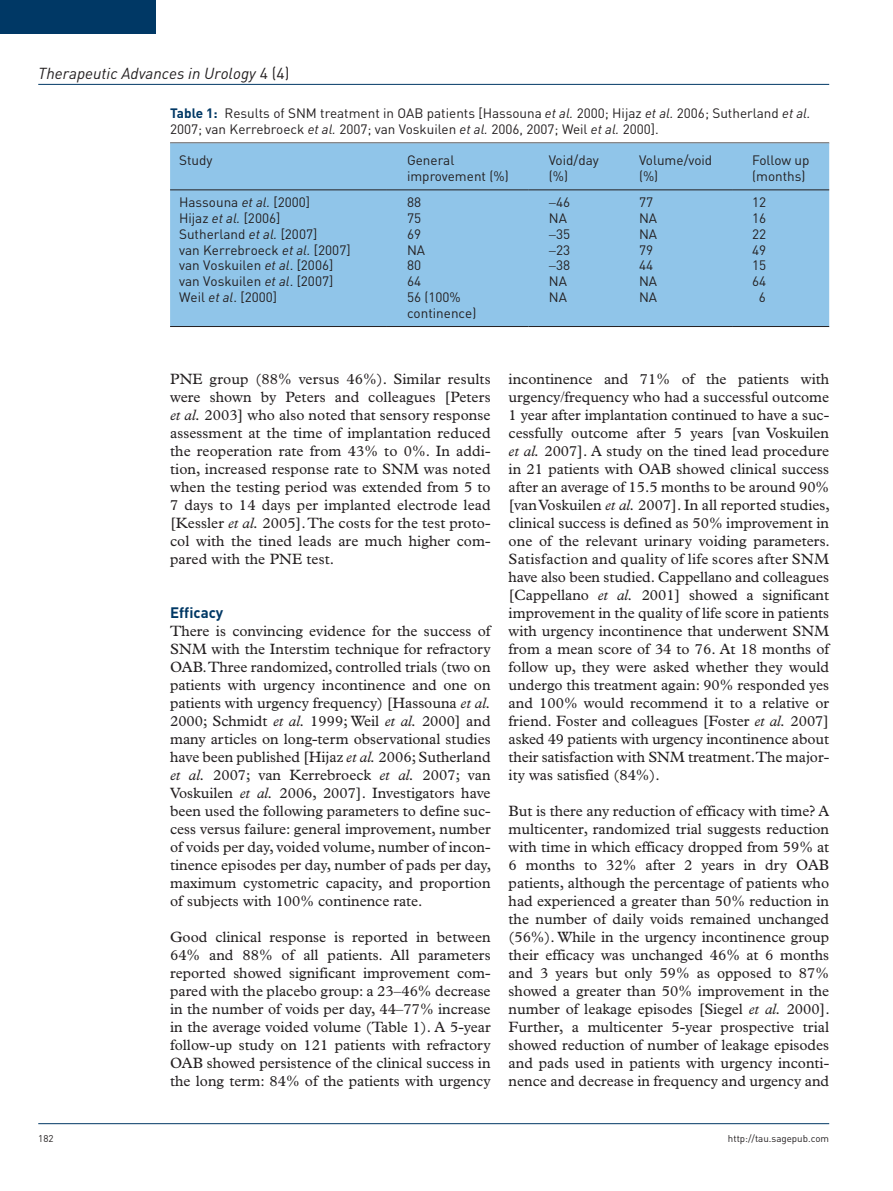
<style>
.page{position:relative;width:893px;height:1191px;background:#fff}
.page>*{position:absolute;margin:0;border:0;box-sizing:border-box;transform-origin:0 0}
.t1{font:italic 15.75px "DIN";color:#231f20}
.t2{font:15px/18px "Plantin";color:#231f20;text-align:justify}
.t3{font:700 15px "DIN";color:#003865}
.t4{font:13.5px/15.8px "DIN";color:#231f20}
.t5{font:9.75px "DIN";color:#231f20}
.s1{font-style:normal}
.s2{font-weight:700;color:#003865}
.s3{font-style:italic}
</style>
<div class="page">
<hr style="left:38px;top:84px;width:791px;height:1px;background:#003865">
<hr style="left:38px;top:1123px;width:791px;height:1px;background:#003865">
<div style="left:0;top:0;width:155px;height:34px;background:#003865"></div>
<div style="left:170px;top:143px;width:659px;height:183px;background:#90c5e9"></div>
<hr style="left:170px;top:189px;width:217px;height:1px;background:#231f20">
<hr style="left:387px;top:189px;width:142px;height:1px;background:#231f20">
<hr style="left:529px;top:189px;width:90px;height:1px;background:#231f20">
<hr style="left:619px;top:189px;width:113px;height:1px;background:#231f20">
<hr style="left:732px;top:189px;width:97px;height:1px;background:#231f20">
<hr style="left:170px;top:326px;width:217px;height:1px;background:#231f20">
<hr style="left:387px;top:326px;width:142px;height:1px;background:#231f20">
<hr style="left:529px;top:326px;width:90px;height:1px;background:#231f20">
<hr style="left:619px;top:326px;width:113px;height:1px;background:#231f20">
<hr style="left:732px;top:326px;width:97px;height:1px;background:#231f20">
<p class="t1" style="left:38px;top:63px;width:253px">Therapeutic Advances in Urology <span class="s1">4 (4)</span></p>
<p class="t4" style="left:170px;top:105px;width:642px"><span class="s2">Table 1:</span> Results of SNM treatment in OAB patients [Hassouna <span class="s3">et al.</span> 2000; Hijaz <span class="s3">et al.</span> 2006; Sutherland <span class="s3">et al.<br></span>2007; van Kerrebroeck <span class="s3">et al.</span> 2007; van Voskuilen <span class="s3">et al.</span> 2006, 2007; Weil <span class="s3">et al.</span> 2000].</p>
<p class="t4" style="left:179px;top:152px;width:35px">Study</p>
<p class="t4" style="left:407px;top:152px;width:103px">General improvement (%)</p>
<p class="t4" style="left:549px;top:152px;width:52px">Void/day (%)</p>
<p class="t4" style="left:639px;top:152px;width:75px">Volume/void (%)</p>
<p class="t4" style="left:752px;top:152px;width:59px">Follow up (months)</p>
<p class="t4" style="left:179px;top:194px;width:173px">Hassouna <span class="s3">et al.</span> [2000]<br>Hijaz <span class="s3">et al.</span> [2006]<br>Sutherland <span class="s3">et al.</span> [2007]<br>van Kerrebroeck <span class="s3">et al.</span> [2007] van Voskuilen <span class="s3">et al</span>. [2006] van Voskuilen <span class="s3">et al</span>. [2007]<br>Weil <span class="s3">et al</span>. [2000]</p>
<p class="t4" style="left:407px;top:194px;width:71px">88<br>75<br>69<br>NA<br>80<br>64<br>56 (100% continence)</p>
<p class="t4" style="left:549px;top:194px;width:23px;text-align:center">46<br>NA<br>35<br>23<br>38<br>NA<br>NA</p>
<p class="t4" style="left:639px;top:194px;width:20px">77<br>NA<br>NA<br>79<br>44<br>NA<br>NA</p>
<p class="t4" style="left:752px;top:194px;width:16px;text-align:center">12<br>16<br>22<br>49<br>15<br>64<br>6</p>
<p class="t2" style="left:170px;top:370px;width:322px">PNE group (88% versus 46%). Similar results were shown by Peters and colleagues [Peters <span class="s3">et al.</span> 2003] who also noted that sensory response assessment at the time of implantation reduced the reoperation rate from 43% to 0%. In addi&shy;tion, increased response rate to SNM was noted when the testing period was extended from 5 to 7 days to 14 days per implanted electrode lead [Kessler <span class="s3">et al.</span> 2005]. The costs for the test proto&shy;col with the tined leads are much higher com&shy;pared with the PNE test.</p>
<p class="t3" style="left:170px;top:602px;width:55px">Efficacy</p>
<p class="t2" style="left:170px;top:622px;width:323px">There is convincing evidence for the success of SNM with the Interstim technique for refractory OAB. Three randomized, controlled trials (two on patients with urgency incontinence and one on patients with urgency frequency) [Hassouna <span class="s3">et al.<br></span>2000; Schmidt <span class="s3">et al.</span> 1999; Weil <span class="s3">et al.</span> 2000] and many articles on long-term observational studies have been published [Hijaz <span class="s3">et al.</span> 2006; Sutherland <span class="s3">et al.</span> 2007; van Kerrebroeck <span class="s3">et al.</span> 2007; van Voskuilen <span class="s3">et al.</span> 2006, 2007]. Investigators have been used the following parameters to define suc&shy;cess versus failure: general improvement, number of voids per day, voided volume, number of incon&shy;tinence episodes per day, number of pads per day, maximum cystometric capacity, and proportion of subjects with 100% continence rate.</p>
<p class="t2" style="left:170px;top:928px;width:322px">Good clinical response is reported in between 64% and 88% of all patients. All parameters reported showed significant improvement com&shy;pared with the placebo group: a 23–46% decrease in the number of voids per day, 44–77% increase in the average voided volume (Table 1). A 5-year follow-up study on 121 patients with refractory OAB showed persistence of the clinical success in the long term: 84% of the patients with urgency</p>
<p class="t2" style="left:509px;top:370px;width:323px">incontinence and 71% of the patients with urgency/frequency who had a successful outcome 1 year after implantation continued to have a suc&shy;cessfully outcome after 5 years [van Voskuilen <span class="s3">et al.</span> 2007]. A study on the tined lead procedure in 21 patients with OAB showed clinical success after an average of 15.5 months to be around 90% [van Voskuilen <span class="s3">et al.</span> 2007]. In all reported studies, clinical success is defined as 50% improvement in one of the relevant urinary voiding parameters.<br>Satisfaction and quality of life scores after SNM have also been studied. Cappellano and colleagues [Cappellano <span class="s3">et al.</span> 2001] showed a significant improvement in the quality of life score in patients with urgency incontinence that underwent SNM from a mean score of 34 to 76. At 18 months of follow up, they were asked whether they would undergo this treatment again: 90% responded yes and 100% would recommend it to a relative or friend. Foster and colleagues [Foster <span class="s3">et al.</span> 2007] asked 49 patients with urgency incontinence about their satisfaction with SNM treatment. The major&shy;ity was satisfied (84%).</p>
<p class="t2" style="left:509px;top:802px;width:323px">But is there any reduction of efficacy with time? A multicenter, randomized trial suggests reduction with time in which efficacy dropped from 59% at 6 months to 32% after 2 years in dry OAB patients, although the percentage of patients who had experienced a greater than 50% reduction in the number of daily voids remained unchanged (56%). While in the urgency incontinence group their efficacy was unchanged 46% at 6 months and 3 years but only 59% as opposed to 87% showed a greater than 50% improvement in the number of leakage episodes [Siegel <span class="s3">et al.</span> 2000].<br>Further, a multicenter 5-year prospective trial showed reduction of number of leakage episodes and pads used in patients with urgency inconti&shy;nence and decrease in frequency and urgency and</p>
<p class="t5" style="left:38px;top:1132px;width:17px">182</p>
<p class="t5" style="left:728px;top:1132px;width:103px">http://tau.sagepub.com</p>
</div>
